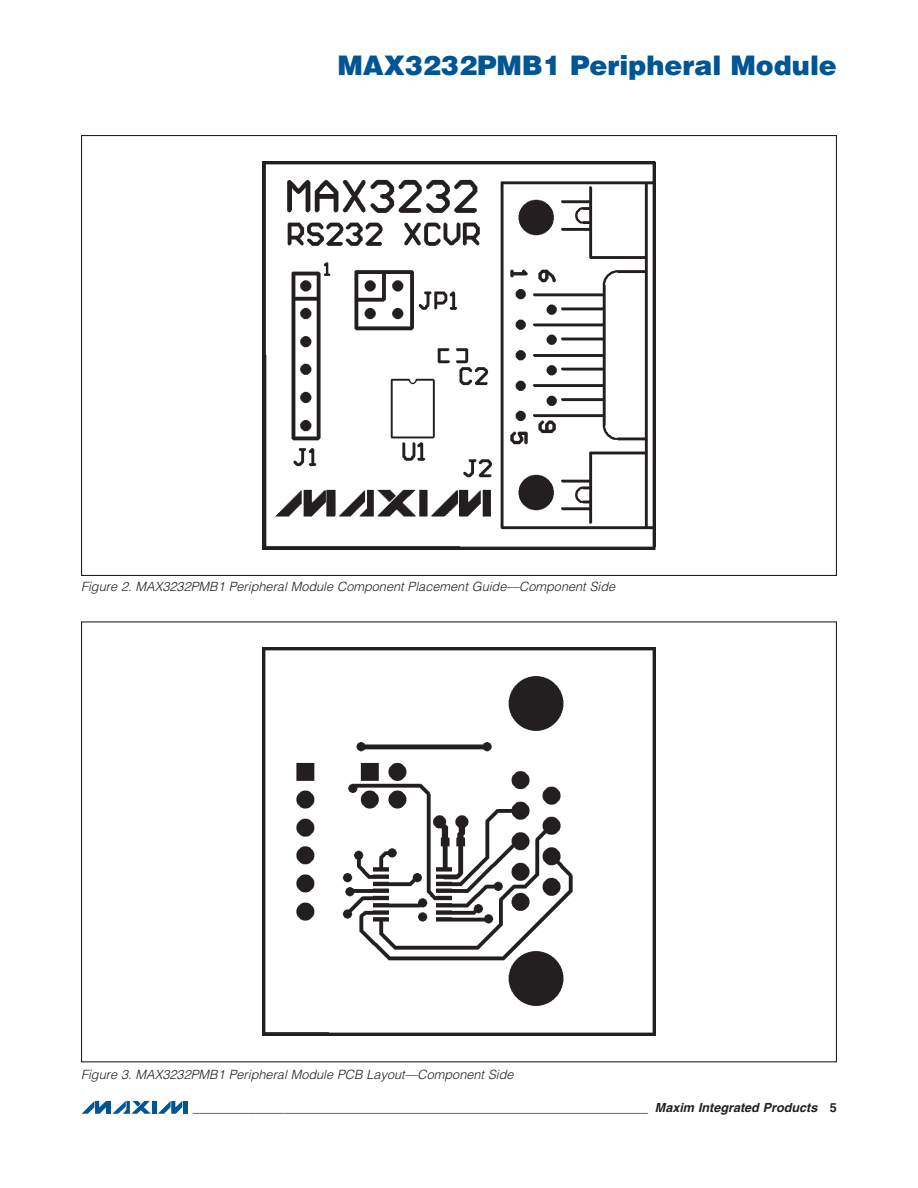
<style>
.page{position:relative;width:918px;height:1188px;background:#fff}
.page>*{position:absolute;margin:0;border:0;box-sizing:border-box;transform-origin:0 0}
.t1{font:27px "DTP Hel Bla";color:#005595}
.t2{font:12.75px "DTP Hel Lig Obl";color:#231f20}
.t3{font:12.6px "DTP Hel Bol";color:#231f20}
.s1{font-family:"DTP Hel Bol Obl"}
</style>
<div class="page">
<img style="left:262px;top:162px;width:394px;height:387px">
<img style="left:262px;top:648px;width:394px;height:388px">
<svg style="left:112px;top:1101px;width:39px;height:13px"></svg>
<svg style="left:82px;top:1101px;width:24px;height:13px"></svg>
<hr style="left:107px;top:1101px;width:4px;height:13px;background:#005595">
<hr style="left:152px;top:1101px;width:4px;height:13px;background:#005595">
<svg style="left:158px;top:1101px;width:24px;height:13px"></svg>
<hr style="left:183px;top:1101px;width:4px;height:13px;background:#005595">
<h1 class="t1" style="left:337px;top:48px;width:501px">MAX3232PMB1 Peripheral Module</h1>
<p class="t2" style="left:81px;top:579px;width:536px">Figure 2. MAX3232PMB1 Peripheral Module Component Placement Guide—Component Side</p>
<p class="t2" style="left:81px;top:1067px;width:434px">Figure 3. MAX3232PMB1 Peripheral Module PCB Layout—Component Side</p>
<p class="t3" style="left:193px;top:1100px;width:646px">_________________________________________________________________ <span class="s1">Maxim Integrated Products</span> 5</p>
</div>
